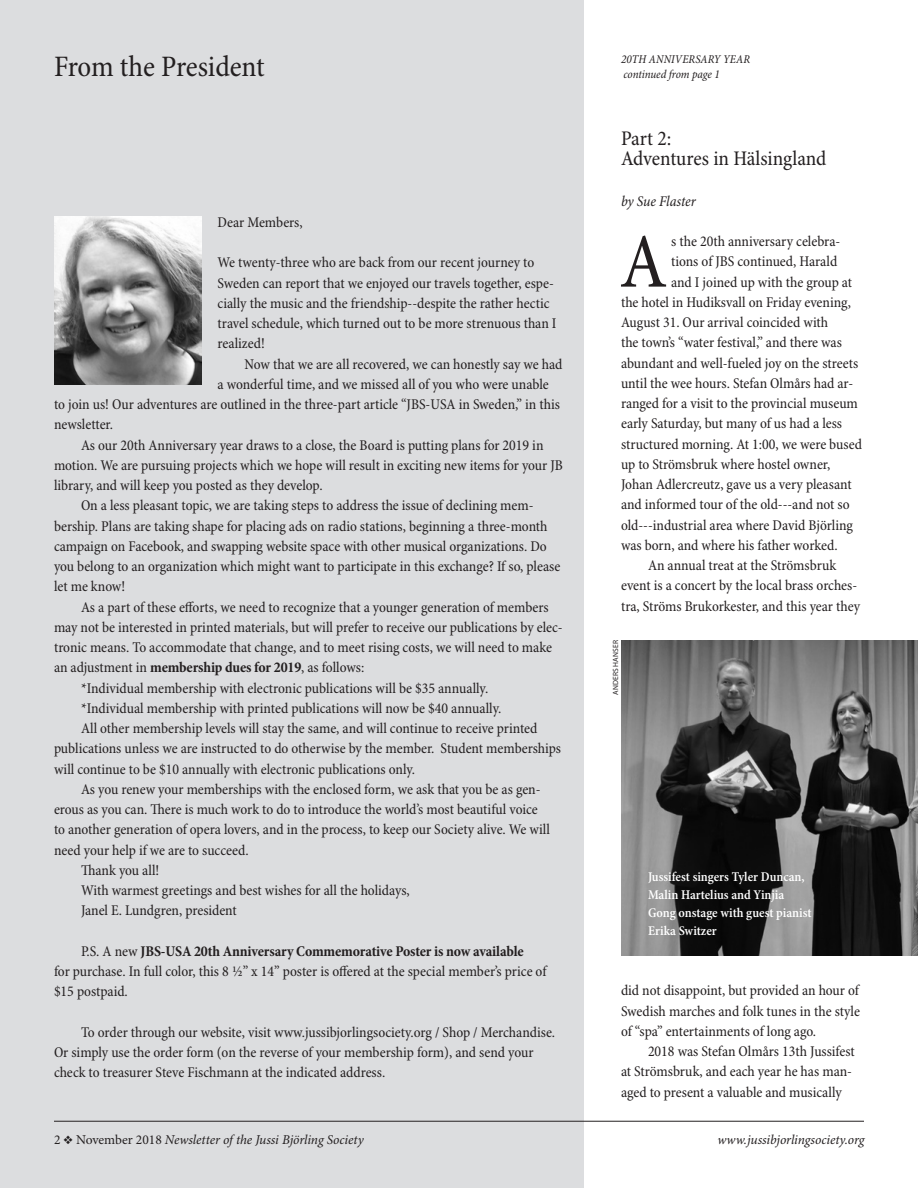
<style>
.page{position:relative;width:918px;height:1188px;background:#fff}
.page>*{position:absolute;margin:0;border:0;box-sizing:border-box;transform-origin:0 0}
.txt__IC{font:condensed 78.15px "Minion Pro";color:#231f20}
.head{font:condensed 30px "Minion Pro";letter-spacing:-.01em;color:#231f20}
.txt___L{font:condensed 21px "Minion Pro";letter-spacing:-.005em;color:#231f20}
.txt{font:condensed 15px/20.2px "Minion Pro";letter-spacing:-.005em;color:#231f20}
.txt__IC-2{font:condensed 15px "Minion Pro";letter-spacing:-.005em;color:#231f20}
.txt___L-2{font:condensed 15px/20.2px "Minion Pro";color:#231f20}
.txt___L-3{font:italic condensed 15px "Minion Pro";letter-spacing:-.005em;color:#231f20}
.t1{font:600 condensed 13.5px/18px "Minion Pro";color:#fff}
.t2{font:italic 13.5px "Minion Pro";letter-spacing:-.005em;color:#231f20}
.txt___L-4{font:italic condensed 12px "Minion Pro";letter-spacing:.01em;color:#231f20}
.txt___L-5{font:italic condensed 12px "Minion Pro";letter-spacing:-.01em;color:#231f20}
.credit{font:7.5px "Myriad Pro";letter-spacing:.02em;color:#231f20}
.s1{font-weight:700}
.s2{font-style:normal}
</style>
<div class="page">
<div style="left:0;top:0;width:583px;height:1188px;background:#dcdddf"></div>
<hr style="left:54px;top:1121px;width:810px;height:1px;background:#231f20">
<img style="left:54px;top:216px;width:147px;height:168px">
<img style="left:621px;top:640px;width:297px;height:315px">
<p class="head" style="left:54px;top:48px;width:212px">From the President</p>
<p class="txt___L-2" style="left:218px;top:213px;width:87px">Dear Members,</p>
<p class="txt___L-2" style="left:218px;top:253px;width:341px">We twenty-three who are back from our recent journey to Sweden can report that we enjoyed our travels together, espe&shy;cially the music and the friendship--despite the rather hectic travel schedule, which turned out to be more strenuous than I realized!</p>
<p class="txt" style="left:245px;top:354px;width:320px">Now that we are all recovered, we can honestly say we had</p>
<p class="txt" style="left:218px;top:375px;width:333px">a wonderful time, and we missed all of you who were unable</p>
<p class="txt" style="left:54px;top:395px;width:508px">to join us! Our adventures are outlined in the three-part article “JBS-USA in Sweden,” in this</p>
<p class="txt" style="left:54px;top:415px;width:61px">newsletter.</p>
<p class="txt" style="left:54px;top:435px;width:510px;text-indent:27px">As our 20th Anniversary year draws to a close, the Board is putting plans for 2019 in motion. We are pursuing projects which we hope will result in exciting new items for your JB library, and will keep you posted as they develop.</p>
<p class="txt" style="left:54px;top:496px;width:508px;text-indent:27px">On a less pleasant topic, we are taking steps to address the issue of declining mem&shy;bership. Plans are taking shape for placing ads on radio stations, beginning a three-month campaign on Facebook, and swapping website space with other musical organizations. Do you belong to an organization which might want to participate in this exchange? If so, please let me know!</p>
<p class="txt" style="left:54px;top:597px;width:510px;text-indent:27px">As a part of these efforts, we need to recognize that a younger generation of members may not be interested in printed materials, but will prefer to receive our publications by elec&shy;tronic means. To accommodate that change, and to meet rising costs, we will need to make an adjustment in <span class="s1">membership dues for 2019</span>, as follows:</p>
<p class="txt" style="left:81px;top:678px;width:409px">*Individual membership with electronic publications will be $35 annually.</p>
<p class="txt" style="left:81px;top:699px;width:422px">*Individual membership with printed publications will now be $40 annually.</p>
<p class="txt" style="left:54px;top:719px;width:509px;text-indent:27px">All other membership levels will stay the same, and will continue to receive printed publications unless we are instructed to do otherwise by the member. Student memberships will continue to be $10 annually with electronic publications only.</p>
<p class="txt" style="left:54px;top:780px;width:497px;text-indent:27px">As you renew your memberships with the enclosed form, we ask that you be as gen&shy;erous as you can. There is much work to do to introduce the world’s most beautiful voice to another generation of opera lovers, and in the process, to keep our Society alive. We will need your help if we are to succeed.</p>
<p class="txt" style="left:81px;top:861px;width:80px">Thank you all!</p>
<p class="txt" style="left:81px;top:881px;width:330px">With warmest greetings and best wishes for all the holidays,</p>
<p class="txt" style="left:81px;top:901px;width:157px">Janel E. Lundgren, president</p>
<p class="txt" style="left:54px;top:942px;width:494px;text-indent:27px">P.S. A new <span class="s1">JBS-USA 20th Anniversary Commemorative Poster is now available<br></span>for purchase. In full color, this 8 ½” x 14” poster is offered at the special member’s price of $15 postpaid.</p>
<p class="txt" style="left:54px;top:1023px;width:503px;text-indent:27px">To order through our website, visit www.jussibjorlingsociety.org / Shop / Merchandise.<br>Or simply use the order form (on the reverse of your membership form), and send your check to treasurer Steve Fischmann at the indicated address.</p>
<p class="txt___L-4" style="left:621px;top:52px;width:131px">20TH ANNIVERSARY YEAR</p>
<p class="txt___L-5" style="left:623px;top:67px;width:98px">continued from page 1</p>
<p class="txt___L" style="left:621px;top:126px;width:52px">Part 2:</p>
<p class="txt___L" style="left:621px;top:146px;width:207px">Adventures in Hälsingland</p>
<p class="txt___L-3" style="left:621px;top:192px;width:76px">by Sue Flaster</p>
<p class="txt__IC" style="left:620px;top:215px;width:49px">A</p>
<p class="txt__IC-2" style="left:671px;top:232px;width:171px">s the 20th anniversary celebra-</p>
<p class="txt__IC-2" style="left:671px;top:253px;width:168px">tions of JBS continued, Harald</p>
<p class="txt__IC-2" style="left:671px;top:273px;width:183px">and I joined up with the group at</p>
<p class="txt__IC-2" style="left:621px;top:293px;width:231px">the hotel in Hudiksvall on Friday evening,</p>
<p class="txt__IC-2" style="left:621px;top:313px;width:209px">August 31. Our arrival coincided with</p>
<p class="txt__IC-2" style="left:621px;top:334px;width:223px">the town’s “water festival,” and there was</p>
<p class="txt__IC-2" style="left:621px;top:354px;width:239px">abundant and well-fueled joy on the streets</p>
<p class="txt__IC-2" style="left:621px;top:374px;width:234px">until the wee hours. Stefan Olmårs had ar-</p>
<p class="txt__IC-2" style="left:621px;top:394px;width:238px">ranged for a visit to the provincial museum</p>
<p class="txt__IC-2" style="left:621px;top:415px;width:223px">early Saturday, but many of us had a less</p>
<p class="txt__IC-2" style="left:621px;top:435px;width:242px">structured morning. At 1:00, we were bused</p>
<p class="txt__IC-2" style="left:621px;top:455px;width:211px">up to Strömsbruk where hostel owner,</p>
<p class="txt__IC-2" style="left:621px;top:475px;width:232px">Johan Adlercreutz, gave us a very pleasant</p>
<p class="txt__IC-2" style="left:621px;top:496px;width:230px">and informed tour of the old---and not so</p>
<p class="txt__IC-2" style="left:621px;top:516px;width:234px">old---industrial area where David Björling</p>
<p class="txt__IC-2" style="left:621px;top:536px;width:218px">was born, and where his father worked.</p>
<p class="txt" style="left:621px;top:556px;width:241px;text-align:center">An annual treat at the Strömsbruk<br>event is a concert by the local brass orches&shy;tra, Ströms Brukorkester, and this year they</p>
<p class="credit" style="left:611px;top:695px;width:57px;rotate:-90deg">ANDERS HANSER</p>
<p class="t1" style="left:648px;top:869px;width:165px">Jussifest singers Tyler Duncan,<br>Malin Hartelius and Yinjia<br>Gong onstage with guest pianist<br>Erika Switzer</p>
<p class="txt" style="left:621px;top:981px;width:241px;text-align:justify">did not disappoint, but provided an hour of Swedish marches and folk tunes in the style of “spa” entertainments of long ago.</p>
<p class="txt" style="left:621px;top:1042px;width:235px;text-indent:27px">2018 was Stefan Olmårs 13th Jussifest at Strömsbruk, and each year he has man&shy;aged to present a valuable and musically</p>
<p class="t2" style="left:54px;top:1131px;width:311px"><span class="s2">2</span> ❖ <span class="s2">November 2018</span> Newsletter of the Jussi Björling Society</p>
<p class="t2" style="left:717px;top:1131px;width:149px">www.jussibjorlingsociety.org</p>
</div>
